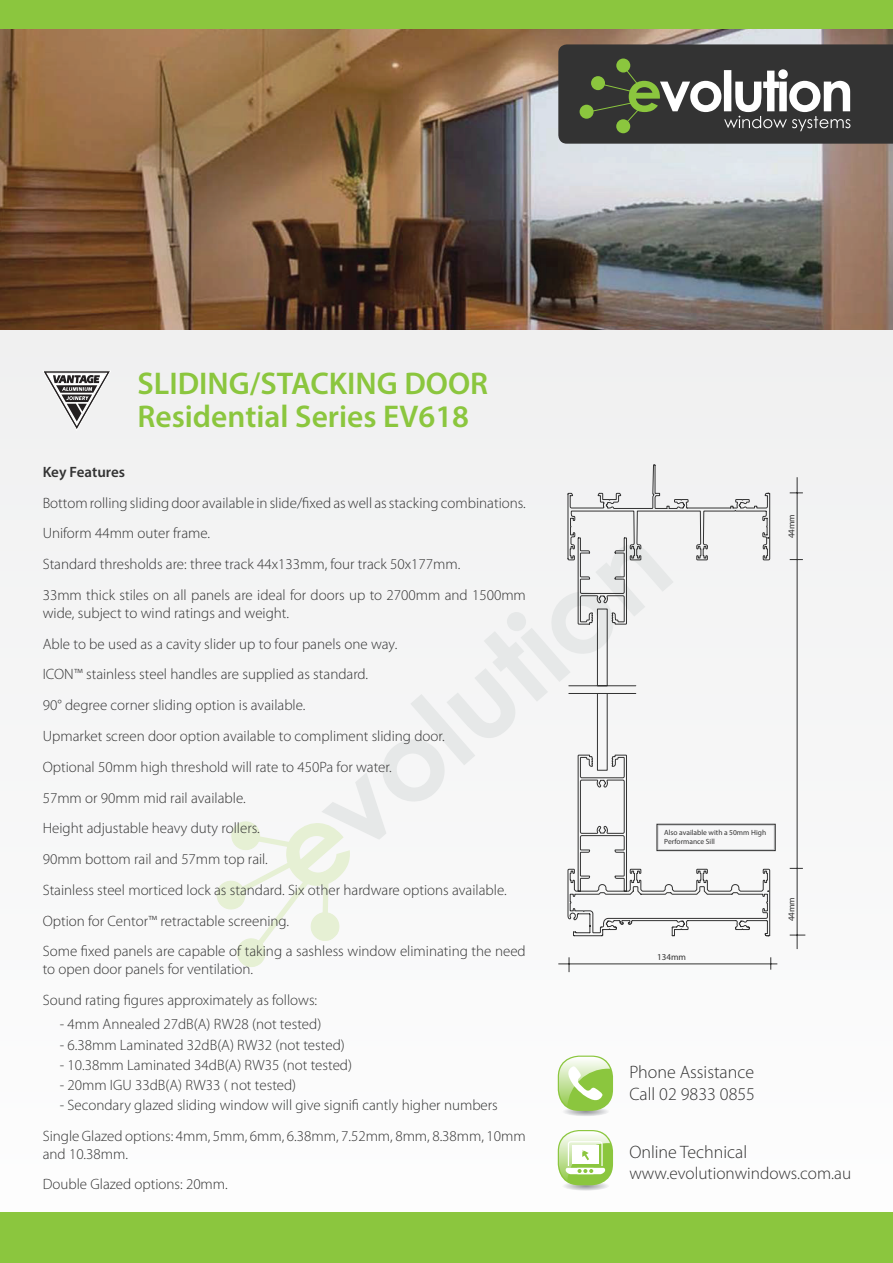
<style>
.page{position:relative;width:893px;height:1263px;background:#f6f6f7}
.page>*{position:absolute;margin:0;border:0;box-sizing:border-box;transform-origin:0 0}
.t1{font:600 31.5px "Myriad Pro";color:#8bc63e}
.t2{font:300 18px/21.6px "Myriad Pro";color:#333}
.t3{font:300 17.25px "Myriad Pro";color:#333}
.t4{font:300 15px/18px "Myriad Pro";color:#333}
.t5{font:600 15px "Myriad Pro";letter-spacing:-.005em;color:#333}
.t6{font:9px "Myriad Pro";color:#333}
.t7{font:7.5px/9px "Myriad Pro";color:#333}
</style>
<div class="page">
<div style="left:0;top:1212px;width:893px;height:51px;background:#8bc63e"></div>
<svg style="left:216px;top:821px;width:124px;height:146px"></svg>
<svg style="left:558px;top:1055px;width:55px;height:56px"></svg>
<svg style="left:559px;top:1057px;width:51px;height:59px"></svg>
<div style="left:558px;top:1130px;width:55px;height:55px;background:#8bc63e;border-radius:21px"></div>
<svg style="left:559px;top:1131px;width:51px;height:59px"></svg>
<div style="left:0;top:0;width:893px;height:30px;background:#8bc63e"></div>
<img style="left:0;top:30px;width:893px;height:300px">
<svg style="left:558px;top:44px;width:335px;height:100px;background:#4e514b"></svg>
<svg style="left:44px;top:371px;width:66px;height:58px"></svg>
<svg style="left:567px;top:464px;width:204px;height:144px"></svg>
<hr style="left:797px;top:477px;width:1px;height:472px;background:#333">
<svg style="left:790px;top:493px;width:13px;height:1px"></svg>
<svg style="left:790px;top:935px;width:15px;height:1px"></svg>
<svg style="left:790px;top:868px;width:13px;height:1px"></svg>
<svg style="left:790px;top:559px;width:13px;height:1px"></svg>
<hr style="left:558px;top:964px;width:219px;height:1px;background:#333">
<svg style="left:770px;top:957px;width:1px;height:13px"></svg>
<svg style="left:569px;top:957px;width:1px;height:15px"></svg>
<svg style="left:567px;top:608px;width:208px;height:328px"></svg>
<div style="left:657px;top:824px;width:118px;height:27px;border:1px solid #333"></div>
<p class="t1" style="left:137px;top:364px;width:352px">SLIDING/STACKING DOOR</p>
<p class="t1" style="left:137px;top:397px;width:333px">Residential Series EV618</p>
<p class="t5" style="left:43px;top:462px;width:84px">Key Features</p>
<p class="t4" style="left:43px;top:494px;width:485px">Bottom rolling sliding door available in slide/fixed as well as stacking combinations.</p>
<p class="t4" style="left:43px;top:525px;width:169px">Uniform 44mm outer frame.</p>
<p class="t4" style="left:43px;top:555px;width:419px">Standard thresholds are: three track 44x133mm, four track 50x177mm.</p>
<p class="t4" style="left:43px;top:586px;width:485px">33mm thick stiles on all panels are ideal for doors up to 2700mm and 1500mm wide, subject to wind ratings and weight.</p>
<p class="t4" style="left:43px;top:635px;width:356px">Able to be used as a cavity slider up to four panels one way.</p>
<p class="t4" style="left:43px;top:666px;width:327px">ICON™ stainless steel handles are supplied as standard.</p>
<p class="t4" style="left:43px;top:696px;width:264px">90° degree corner sliding option is available.</p>
<p class="t4" style="left:43px;top:727px;width:404px">Upmarket screen door option available to compliment sliding door.</p>
<p class="t4" style="left:43px;top:758px;width:351px">Optional 50mm high threshold will rate to 450Pa for water.</p>
<p class="t4" style="left:43px;top:789px;width:205px">57mm or 90mm mid rail available.</p>
<p class="t4" style="left:43px;top:819px;width:219px">Height adjustable heavy duty rollers.</p>
<p class="t4" style="left:43px;top:850px;width:227px">90mm bottom rail and 57mm top rail.</p>
<p class="t4" style="left:43px;top:881px;width:466px">Stainless steel morticed lock as standard. Six other hardware options available.</p>
<p class="t4" style="left:43px;top:912px;width:248px">Option for Centor™ retractable screening.</p>
<p class="t4" style="left:43px;top:942px;width:485px">Some fixed panels are capable of taking a sashless window eliminating the need to open door panels for ventilation.</p>
<p class="t4" style="left:43px;top:991px;width:276px">Sound rating figures approximately as follows:</p>
<p class="t4" style="left:60px;top:1016px;width:263px">- 4mm Annealed 27dB(A) RW28 (not tested)</p>
<p class="t4" style="left:60px;top:1036px;width:287px">- 6.38mm Laminated 32dB(A) RW32 (not tested)</p>
<p class="t4" style="left:60px;top:1056px;width:294px">- 10.38mm Laminated 34dB(A) RW35 (not tested)</p>
<p class="t4" style="left:60px;top:1076px;width:238px">- 20mm IGU 33dB(A) RW33 ( not tested)</p>
<p class="t4" style="left:60px;top:1096px;width:440px">- Secondary glazed sliding window will give signifi cantly higher numbers</p>
<p class="t4" style="left:43px;top:1127px;width:485px">Single Glazed options: 4mm, 5mm, 6mm, 6.38mm, 7.52mm, 8mm, 8.38mm, 10mm and 10.38mm.</p>
<p class="t4" style="left:43px;top:1176px;width:187px">Double Glazed options: 20mm.</p>
<p class="t6" style="left:786px;top:538px;width:26px;rotate:-90deg">44mm</p>
<p class="t7" style="left:664px;top:828px;width:103px">Also available with a 50mm High<br>Performance Sill</p>
<p class="t6" style="left:657px;top:952px;width:30px">134mm</p>
<p class="t6" style="left:786px;top:921px;width:26px;rotate:-90deg">44mm</p>
<p class="t2" style="left:629px;top:1062px;width:127px">Phone Assistance<br>Call 02 9833 0855</p>
<p class="t2" style="left:629px;top:1141px;width:119px">Online Technical</p>
<p class="t3" style="left:629px;top:1163px;width:223px">www.evolutionwindows.com.au</p>
</div>
